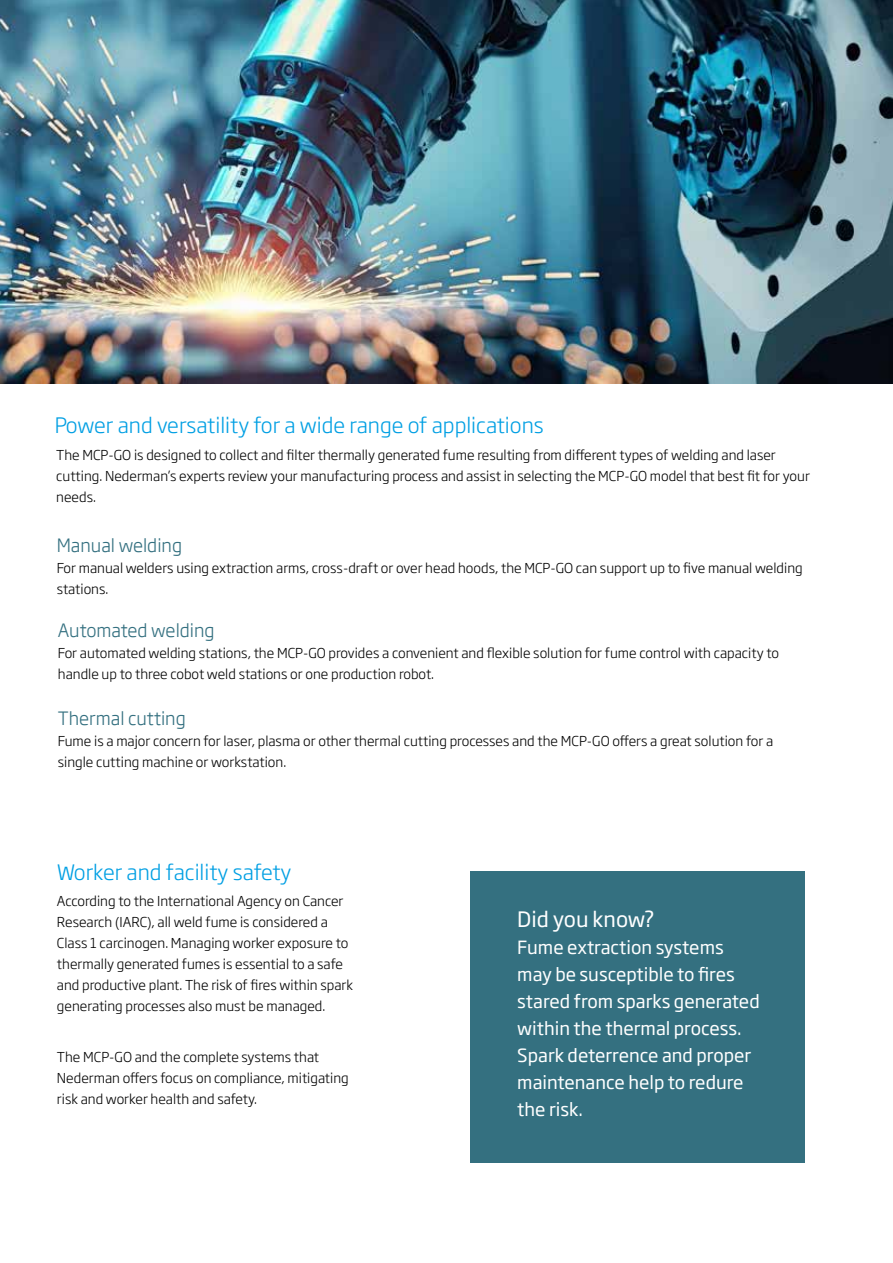
<style>
.page{position:relative;width:893px;height:1263px;background:#fff}
.page>*{position:absolute;margin:0;border:0;box-sizing:border-box;transform-origin:0 0}
.t1{font:300 21px "Soho Gothic Pro";color:#009fe3}
.t2{font:21px "Soho Gothic Pro";color:#fff}
.t3{font:18px/27px "Soho Gothic Pro";color:#fff}
.t4{font:300 18px "Soho Gothic Std";color:#347080}
.t5{font:300 13.5px/21px "Soho Gothic Pro";color:#000}
</style>
<div class="page">
<img style="left:0;top:0;width:893px;height:384px">
<div style="left:470px;top:871px;width:335px;height:292px;background:#347080"></div>
<h1 class="t1" style="left:54px;top:408px;width:491px">Power and versatility for a wide range of applications</h1>
<p class="t5" style="left:56px;top:444px;width:755px">The MCP-GO is designed to collect and filter thermally generated fume resulting from different types of welding and laser cutting. Nederman’s experts review your manufacturing process and assist in selecting the MCP-GO model that best fit for your needs.</p>
<h2 class="t4" style="left:57px;top:533px;width:127px">Manual welding</h2>
<p class="t5" style="left:57px;top:556px;width:747px">For manual welders using extraction arms, cross-draft or over head hoods, the MCP-GO can support up to five manual welding stations.</p>
<h2 class="t4" style="left:58px;top:619px;width:158px">Automated welding</h2>
<p class="t5" style="left:58px;top:642px;width:723px">For automated welding stations, the MCP-GO provides a convenient and flexible solution for fume control with capacity to handle up to three cobot weld stations or one production robot.</p>
<h2 class="t4" style="left:58px;top:707px;width:129px">Thermal cutting</h2>
<p class="t5" style="left:58px;top:730px;width:717px">Fume is a major concern for laser, plasma or other thermal cutting processes and the MCP-GO offers a great solution for a single cutting machine or workstation.</p>
<h1 class="t1" style="left:56px;top:856px;width:237px">Worker and facility safety</h1>
<p class="t5" style="left:57px;top:890px;width:298px">According to the International Agency on Cancer Research (IARC), all weld fume is considered a Class 1 carcinogen. Managing worker exposure to thermally generated fumes is essential to a safe and productive plant. The risk of fires within spark generating processes also must be managed.</p>
<p class="t5" style="left:57px;top:1046px;width:293px">The MCP-GO and the complete systems that<br>Nederman offers focus on compliance, mitigating risk and worker health and safety.</p>
<h1 class="t2" style="left:517px;top:903px;width:139px">Did you know?</h1>
<h2 class="t3" style="left:517px;top:933px;width:244px">Fume extraction systems may be susceptible to fires stared from sparks generated within the thermal process.<br>Spark deterrence and proper maintenance help to redure the risk.</h2>
</div>
